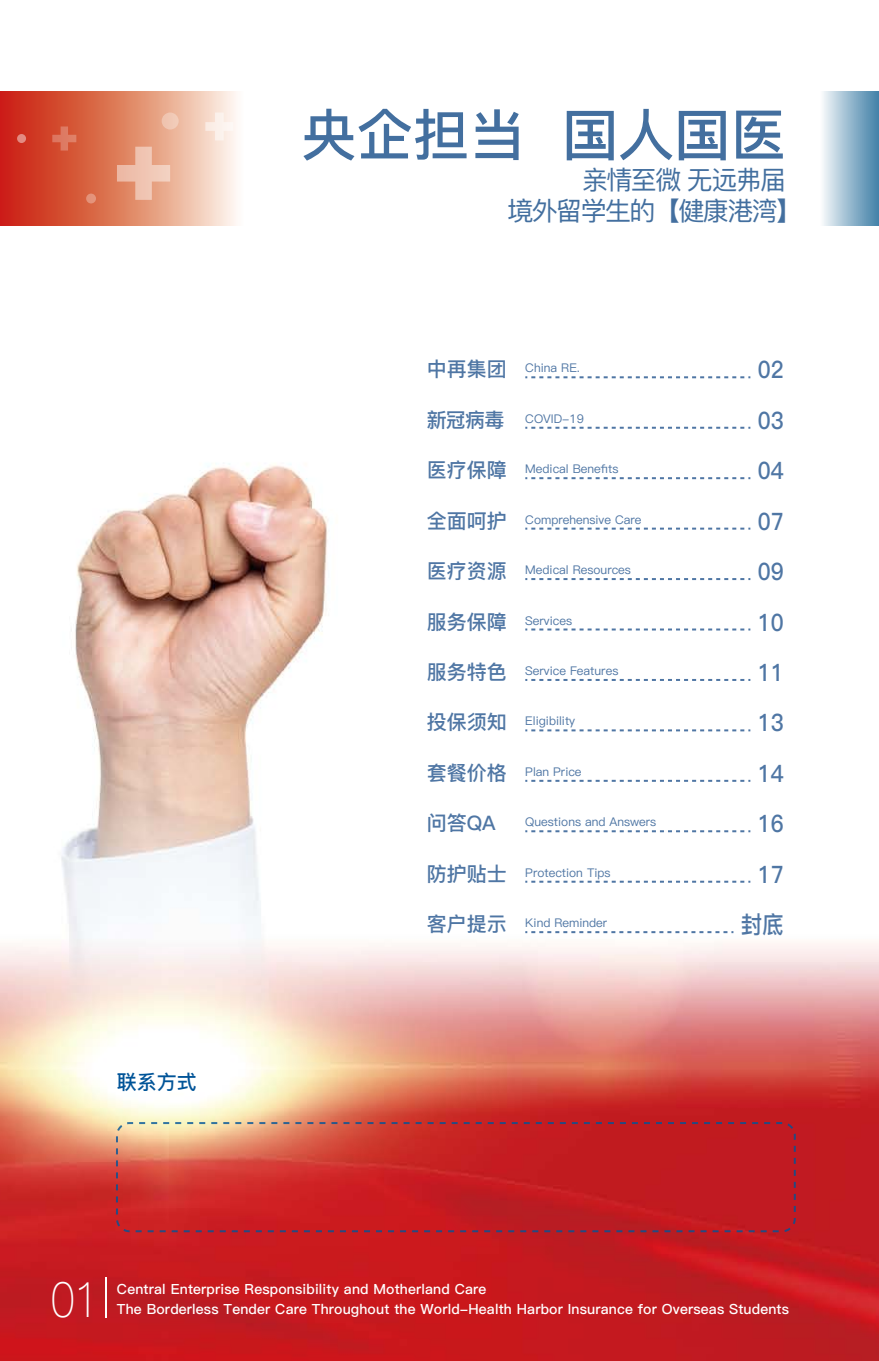
<style>
.page{position:relative;width:879px;height:1361px;background:#fff}
.page>*{position:absolute;margin:0;border:0;box-sizing:border-box;transform-origin:0 0}
.t1{font:56px "Ping Fang SC Bold";color:#436f9f}
.t2{font:48.4px "Ping Fang SC Light";color:#fff;scale:.9 1}
.t3{font:26px/30.8px "Ping Fang SC Medium";letter-spacing:-.06em;color:#436f9f}
.t4{font:24px "Ping Fang SC Bold";color:#4f76a4;scale:.9 1}
.t5{font:20px "Ping Fang SC Bold";color:#4f76a4}
.t6{font:20px "Ping Fang SC Bold";color:#005498}
.t7{font:14px "Ping Fang SC Bold";letter-spacing:.01em;color:#fff}
.t8{font:12px "Ping Fang SC Medium";color:#4f76a4}
.s1{font-family:"Ping Fang SC Bold";font-size:20px}
</style>
<div class="page">
<img style="left:0;top:376px;width:879px;height:985px">
<svg style="left:525px;top:376px;width:225px;height:2px"></svg>
<svg style="left:525px;top:477px;width:225px;height:2px"></svg>
<svg style="left:525px;top:527px;width:225px;height:2px"></svg>
<svg style="left:525px;top:578px;width:225px;height:2px"></svg>
<svg style="left:525px;top:628px;width:225px;height:2px"></svg>
<svg style="left:525px;top:679px;width:225px;height:2px"></svg>
<svg style="left:525px;top:729px;width:225px;height:2px"></svg>
<svg style="left:525px;top:780px;width:225px;height:2px"></svg>
<svg style="left:525px;top:880px;width:225px;height:2px"></svg>
<svg style="left:525px;top:931px;width:208px;height:2px"></svg>
<svg style="left:525px;top:830px;width:225px;height:2px"></svg>
<svg style="left:525px;top:427px;width:225px;height:2px"></svg>
<svg style="left:0;top:91px;width:236px;height:134px"></svg>
<hr style="left:105px;top:1277px;width:2px;height:41px;background:#fff">
<svg style="left:17px;top:134px;width:9px;height:9px"></svg>
<div style="left:86px;top:194px;width:10px;height:9px;background:#e3927a;border-radius:50%"></div>
<div style="left:162px;top:112px;width:17px;height:18px;background:#f0c7b3;border-radius:50%"></div>
<svg style="left:117px;top:147px;width:53px;height:53px"></svg>
<svg style="left:205px;top:112px;width:28px;height:28px"></svg>
<svg style="left:52px;top:126px;width:24px;height:25px"></svg>
<div style="left:804px;top:91px;width:75px;height:134px;background:linear-gradient(to right,#fff,#4482a8)"></div>
<div style="left:116px;top:1122px;width:680px;height:110px;border:2px dashed #005498;border-radius:13px"></div>
<h3 class="t6" style="left:117px;top:1070px;width:82px">联系方式</h3>
<h1 class="t1" style="left:301px;top:101px;width:487px">央企担当 国人国医</h1>
<h3 class="t3" style="left:507px;top:165px;width:296px;text-indent:75px">亲情至微 无远弗届境外留学生的【健康港湾】</h3>
<p class="t8" style="left:427px;top:361px;width:155px"><span class="s1">中再集团</span> China RE.</p>
<h3 class="t4" style="left:758px;top:355px;width:30px">02</h3>
<p class="t8" style="left:427px;top:411px;width:159px"><span class="s1">新冠病毒</span> COVID-19</p>
<h3 class="t4" style="left:758px;top:406px;width:30px">03</h3>
<p class="t8" style="left:427px;top:462px;width:193px"><span class="s1">医疗保障</span> Medical Benefits</p>
<h3 class="t4" style="left:758px;top:456px;width:30px">04</h3>
<p class="t8" style="left:427px;top:512px;width:216px"><span class="s1">全面呵护</span> Comprehensive Care</p>
<h3 class="t4" style="left:758px;top:507px;width:30px">07</h3>
<p class="t8" style="left:427px;top:562px;width:206px"><span class="s1">医疗资源</span> Medical Resources</p>
<h3 class="t4" style="left:758px;top:557px;width:30px">09</h3>
<p class="t8" style="left:427px;top:613px;width:147px"><span class="s1">服务保障</span> Services</p>
<h3 class="t4" style="left:758px;top:607px;width:30px">10</h3>
<p class="t8" style="left:427px;top:663px;width:193px"><span class="s1">服务特色</span> Service Features</p>
<h3 class="t4" style="left:758px;top:658px;width:30px">11</h3>
<p class="t8" style="left:427px;top:714px;width:150px"><span class="s1">投保须知</span> Eligibility</p>
<h3 class="t4" style="left:758px;top:708px;width:30px">13</h3>
<p class="t8" style="left:427px;top:764px;width:156px"><span class="s1">套餐价格</span> Plan Price</p>
<h3 class="t4" style="left:758px;top:759px;width:30px">14</h3>
<h3 class="t5" style="left:427px;top:811px;width:70px">问答QA</h3>
<p class="t8" style="left:525px;top:815px;width:133px">Questions and Answers</p>
<h3 class="t4" style="left:758px;top:809px;width:30px">16</h3>
<p class="t8" style="left:427px;top:865px;width:185px"><span class="s1">防护贴士</span> Protection Tips</p>
<h3 class="t4" style="left:758px;top:860px;width:30px">17</h3>
<p class="t8" style="left:427px;top:915px;width:182px"><span class="s1">客户提示</span> Kind Reminder</p>
<h3 class="t4" style="left:740px;top:910px;width:50px">封底</h3>
<h2 class="t2" style="left:50px;top:1270px;width:57px">01</h2>
<p class="t7" style="left:117px;top:1280px;width:371px">Central Enterprise Responsibility and Motherland Care</p>
<p class="t7" style="left:117px;top:1300px;width:673px">The Borderless Tender Care Throughout the World-Health Harbor Insurance for Overseas Students</p>
</div>
